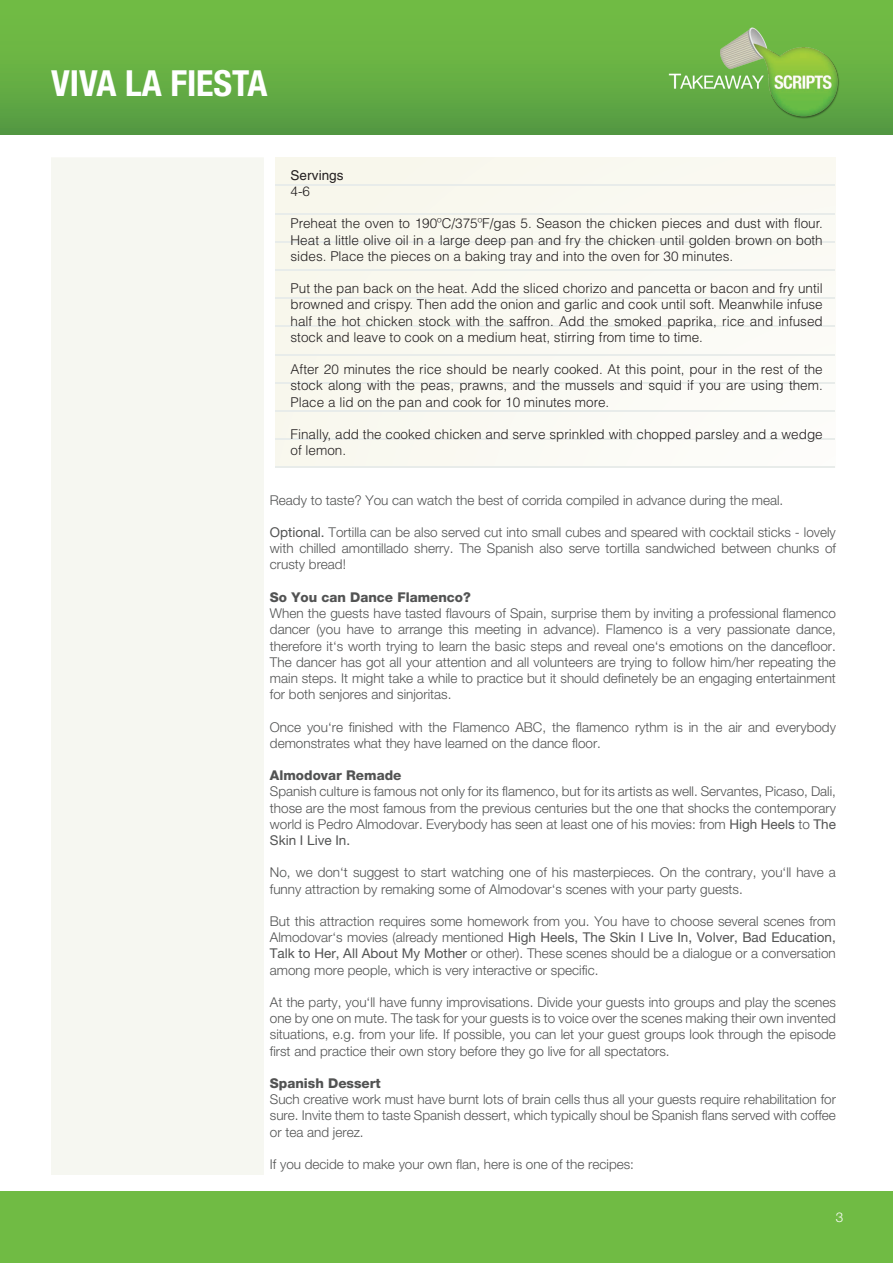
<style>
.page{position:relative;width:893px;height:1263px;background:#fff}
.page>*{position:absolute;margin:0;border:0;box-sizing:border-box;transform-origin:0 0}
.t1{font:700 condensed 36px "Helvetica Neue LT Std";color:#fff}
.t2{font:300 13.5px/16.2px "Helvetica Neue LT Pro";color:#525353;text-align:justify}
.t3{font:300 13.5px/16.2px "Helvetica LT Std";color:#231f20;text-align:justify}
.t4{font:800 13.5px "Helvetica Neue LT Pro";color:#525353}
.t5{font:13.5px "Helvetica LT Std";color:#231f20}
.t6{font:300 13.5px "Helvetica Neue LT Pro";color:#fff}
.s1{font-weight:400}
</style>
<div class="page">
<div style="left:0;top:0;width:893px;height:135px;background:linear-gradient(to bottom,#76c144,#579d43)"></div>
<div style="left:0;top:1192px;width:893px;height:71px;background:#70bb44"></div>
<img style="left:668px;top:26px;width:174px;height:93px">
<div style="left:51px;top:158px;width:213px;height:1017px;background:#f6f7f1"></div>
<div style="left:275px;top:157px;width:560px;height:311px;background:#faf9f1"></div>
<hr style="left:275px;top:467px;width:560px;height:1px;background:#cad4cd">
<hr style="left:275px;top:438px;width:560px;height:2px;background:#cad4cd">
<hr style="left:275px;top:410px;width:560px;height:2px;background:#cad4cd">
<hr style="left:275px;top:382px;width:560px;height:1px;background:#cad4cd">
<hr style="left:275px;top:354px;width:560px;height:1px;background:#cad4cd">
<hr style="left:275px;top:326px;width:560px;height:1px;background:#cad4cd">
<hr style="left:275px;top:297px;width:560px;height:2px;background:#cad4cd">
<hr style="left:275px;top:269px;width:560px;height:2px;background:#cad4cd">
<hr style="left:275px;top:241px;width:560px;height:2px;background:#cad4cd">
<hr style="left:275px;top:213px;width:560px;height:1px;background:#cad4cd">
<hr style="left:275px;top:185px;width:560px;height:1px;background:#cad4cd">
<h1 class="t1" style="left:51px;top:61px;width:218px">VIVA LA FIESTA</h1>
<p class="t5" style="left:291px;top:167px;width:54px">Servings</p>
<p class="t3" style="left:291px;top:183px;width:21px">4-6</p>
<p class="t3" style="left:291px;top:215px;width:534px">Preheat the oven to 190ºC/375ºF/gas 5. Season the chicken pieces and dust with flour.<br>Heat a little olive oil in a large deep pan and fry the chicken until golden brown on both sides. Place the pieces on a baking tray and into the oven for 30 minutes.</p>
<p class="t3" style="left:291px;top:280px;width:534px">Put the pan back on the heat. Add the sliced chorizo and pancetta or bacon and fry until browned and crispy. Then add the onion and garlic and cook until soft. Meanwhile infuse half the hot chicken stock with the saffron. Add the smoked paprika, rice and infused stock and leave to cook on a medium heat, stirring from time to time.</p>
<p class="t3" style="left:291px;top:361px;width:534px">After 20 minutes the rice should be nearly cooked. At this point, pour in the rest of the stock along with the peas, prawns, and the mussels and squid if you are using them.<br>Place a lid on the pan and cook for 10 minutes more.</p>
<p class="t3" style="left:291px;top:426px;width:534px">Finally, add the cooked chicken and serve sprinkled with chopped parsley and a wedge of lemon.</p>
<p class="t2" style="left:270px;top:491px;width:515px">Ready to taste? You can watch the best of corrida compiled in advance during the meal.</p>
<p class="t2" style="left:270px;top:524px;width:568px"><span class="s1">Optional.</span> Tortilla can be also served cut into small cubes and speared with cocktail sticks - lovely with chilled amontillado sherry. The Spanish also serve tortilla sandwiched between chunks of crusty bread!</p>
<p class="t4" style="left:270px;top:589px;width:203px">So You can Dance Flamenco?</p>
<p class="t2" style="left:270px;top:605px;width:568px">When the guests have tasted flavours of Spain, surprise them by inviting a professional flamenco dancer (you have to arrange this meeting in advance). Flamenco is a very passionate dance, therefore it‘s worth trying to learn the basic steps and reveal one‘s emotions on the dancefloor.<br>The dancer has got all your attention and all volunteers are trying to follow him/her repeating the main steps. It might take a while to practice but it should definetely be an engaging entertainment for both senjores and sinjoritas.</p>
<p class="t2" style="left:270px;top:718px;width:567px">Once you‘re finished with the Flamenco ABC, the flamenco rythm is in the air and everybody demonstrates what they have learned on the dance floor.</p>
<p class="t4" style="left:270px;top:767px;width:133px">Almodovar Remade</p>
<p class="t2" style="left:270px;top:783px;width:568px">Spanish culture is famous not only for its flamenco, but for its artists as well. Servantes, Picaso, Dali, those are the most famous from the previous centuries but the one that shocks the contemporary world is Pedro Almodovar. Everybody has seen at least one of his movies: from <span class="s1">H igh H eels</span> to <span class="s1">The Skin I Live In.</span></p>
<p class="t2" style="left:270px;top:864px;width:567px">No, we don‘t suggest to start watching one of his masterpieces. On the contrary, you‘ll have a funny attraction by remaking some of Almodovar‘s scenes with your party guests.</p>
<p class="t2" style="left:270px;top:913px;width:568px">But this attraction requires some homework from you. You have to choose several scenes from Almodovar‘s movies (already mentioned <span class="s1">H igh H eels, The Skin I Live In, Volver, Bad Education, Talk to H er, All About My M other</span> or other). These scenes should be a dialogue or a conversation among more people, which is very interactive or specific.</p>
<p class="t2" style="left:270px;top:994px;width:568px">At the party, you‘ll have funny improvisations. Divide your guests into groups and play the scenes one by one on mute. The task for your guests is to voice over the scenes making their own invented situations, e.g. from your life. If possible, you can let your guest groups look through the episode first and practice their own story before they go live for all spectators.</p>
<p class="t4" style="left:270px;top:1075px;width:113px">Spanish Dessert</p>
<p class="t2" style="left:270px;top:1091px;width:568px">Such creative work must have burnt lots of brain cells thus all your guests require rehabilitation for sure. Invite them to taste Spanish dessert, which typically shoul be Spanish flans served with coffee or tea and jerez.</p>
<p class="t2" style="left:270px;top:1156px;width:366px">If you decide to make your own flan, here is one of the recipes:</p>
<p class="t6" style="left:836px;top:1208px;width:9px">3</p>
</div>
